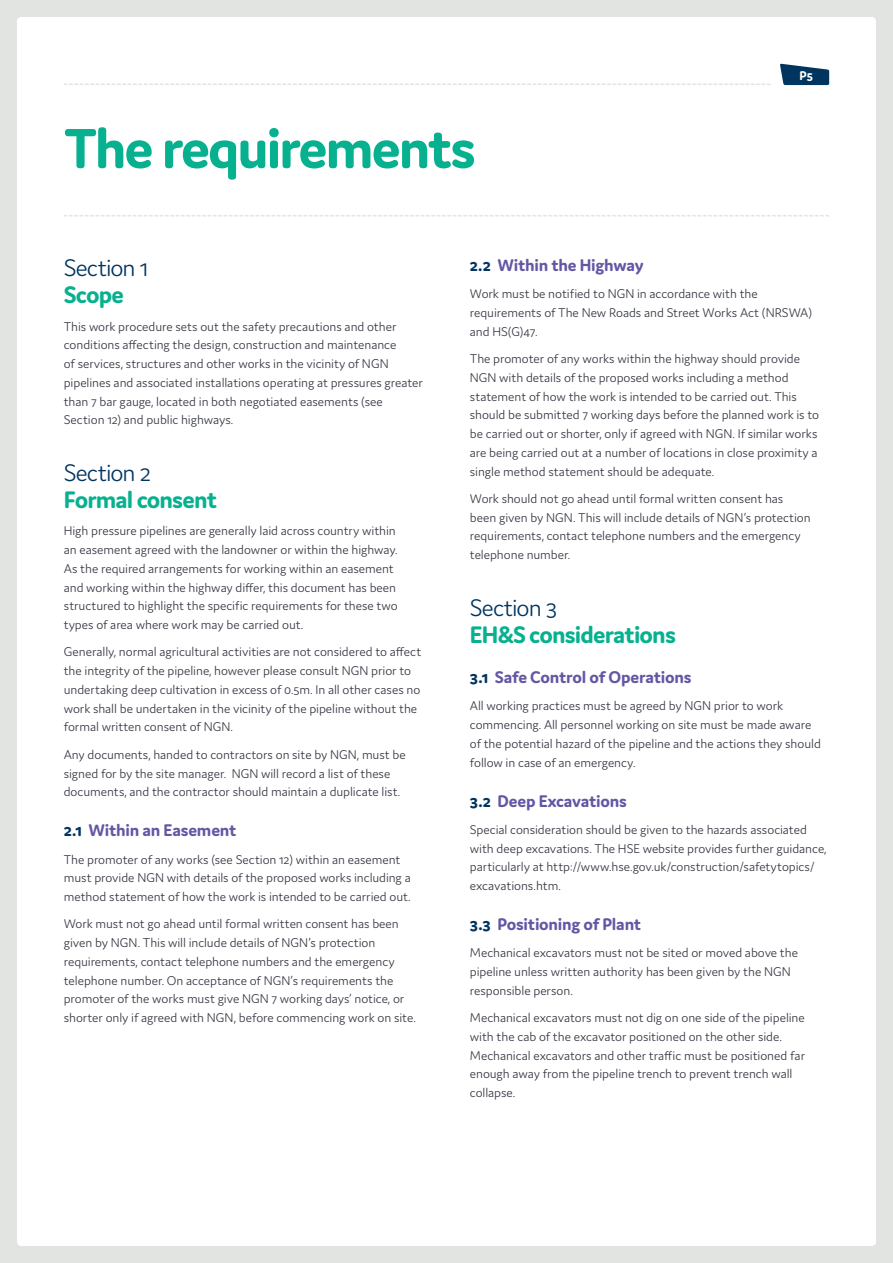
<style>
.page{position:relative;width:893px;height:1263px;background:#e2e4e2}
.page>*{position:absolute;margin:0;border:0;box-sizing:border-box;transform-origin:0 0}
.Heading{font:700 60px "Domus";letter-spacing:-.04em;color:#07b18f}
.Subhead_1{font:700 25.5px/27px "Domus";letter-spacing:-.035em;color:#07b18f}
.Subhead_1-2{font:300 25.5px/27px "Domus";letter-spacing:-.035em;color:#003560}
.Subhead_2{font:700 18px "Domus";letter-spacing:-.015em;color:#6556a4}
.Body{font:300 13.5px/18.8px "Domus";letter-spacing:-.005em;color:#323640}
.t1{font:700 13.5px "Domus";color:#fff}
.s1{font-weight:700;color:#07b18f}
.s2{font-weight:300;color:#003560}
.s3{color:#003560}
</style>
<div class="page">
<div style="left:17px;top:17px;width:859px;height:1229px;background:#fff;border-radius:4px"></div>
<svg style="left:780px;top:64px;width:49px;height:21px"></svg>
<svg style="left:64px;top:83px;width:707px;height:2px"></svg>
<svg style="left:64px;top:215px;width:765px;height:1px"></svg>
<p class="Heading" style="left:64px;top:115px;width:414px">The requirements</p>
<p class="t1" style="left:799px;top:68px;width:15px">P5</p>
<p class="Subhead_1-2" style="left:64px;top:254px;width:86px">Section 1<br><span class="s1">Scope</span></p>
<p class="Body" style="left:64px;top:317px;width:361px">This work procedure sets out the safety precautions and other conditions affecting the design, construction and maintenance<br>of services, structures and other works in the vicinity of NGN pipelines and associated installations operating at pressures greater than 7 bar gauge, located in both negotiated easements (see Section 12) and public highways.</p>
<p class="Subhead_1" style="left:64px;top:459px;width:155px"><span class="s2">Section 2<br></span>Formal consent</p>
<p class="Body" style="left:64px;top:522px;width:336px">High pressure pipelines are generally laid across country within an easement agreed with the landowner or within the highway.<br>As the required arrangements for working within an easement and working within the highway differ, this document has been structured to highlight the specific requirements for these two types of area where work may be carried out.</p>
<p class="Body" style="left:64px;top:643px;width:359px">Generally, normal agricultural activities are not considered to affect the integrity of the pipeline, however please consult NGN prior to undertaking deep cultivation in excess of 0.5m. In all other cases no work shall be undertaken in the vicinity of the pipeline without the formal written consent of NGN.</p>
<p class="Body" style="left:64px;top:745px;width:344px">Any documents, handed to contractors on site by NGN, must be signed for by the site manager. NGN will record a list of these documents, and the contractor should maintain a duplicate list.</p>
<p class="Subhead_2" style="left:64px;top:820px;width:174px"><span class="s3">2.1</span> Within an Easement</p>
<p class="Body" style="left:64px;top:850px;width:349px">The promoter of any works (see Section 12) within an easement must provide NGN with details of the proposed works including a method statement of how the work is intended to be carried out.</p>
<p class="Body" style="left:64px;top:914px;width:354px">Work must not go ahead until formal written consent has been given by NGN. This will include details of NGN’s protection requirements, contact telephone numbers and the emergency telephone number. On acceptance of NGN’s requirements the promoter of the works must give NGN 7 working days’ notice, or shorter only if agreed with NGN, before commencing work on site.</p>
<p class="Subhead_2" style="left:470px;top:255px;width:175px"><span class="s3">2.2</span> Within the Highway</p>
<p class="Body" style="left:470px;top:285px;width:344px">Work must be notified to NGN in accordance with the requirements of The New Roads and Street Works Act (NRSWA) and HS(G)47.</p>
<p class="Body" style="left:470px;top:349px;width:351px">The promoter of any works within the highway should provide NGN with details of the proposed works including a method statement of how the work is intended to be carried out. This should be submitted 7 working days before the planned work is to be carried out or shorter, only if agreed with NGN. If similar works are being carried out at a number of locations in close proximity a single method statement should be adequate.</p>
<p class="Body" style="left:470px;top:489px;width:342px">Work should not go ahead until formal written consent has been given by NGN. This will include details of NGN’s protection requirements, contact telephone numbers and the emergency telephone number.</p>
<p class="Subhead_1" style="left:470px;top:594px;width:208px"><span class="s2">Section 3<br></span>EH&amp;S considerations</p>
<p class="Subhead_2" style="left:470px;top:667px;width:223px"><span class="s3">3.1</span> Safe Control of Operations</p>
<p class="Body" style="left:470px;top:696px;width:352px">All working practices must be agreed by NGN prior to work commencing. All personnel working on site must be made aware of the potential hazard of the pipeline and the actions they should follow in case of an emergency.</p>
<p class="Subhead_2" style="left:470px;top:791px;width:159px"><span class="s3">3.2</span> Deep Excavations</p>
<p class="Body" style="left:470px;top:820px;width:358px">Special consideration should be given to the hazards associated with deep excavations. The HSE website provides further guidance, particularly at http://www.hse.gov.uk/construction/safetytopics/ excavations.htm.</p>
<p class="Subhead_2" style="left:470px;top:914px;width:173px"><span class="s3">3.3</span> Positioning of Plant</p>
<p class="Body" style="left:470px;top:943px;width:330px">Mechanical excavators must not be sited or moved above the pipeline unless written authority has been given by the NGN responsible person.</p>
<p class="Body" style="left:470px;top:1008px;width:337px">Mechanical excavators must not dig on one side of the pipeline with the cab of the excavator positioned on the other side.<br>Mechanical excavators and other traffic must be positioned far enough away from the pipeline trench to prevent trench wall collapse.</p>
</div>
